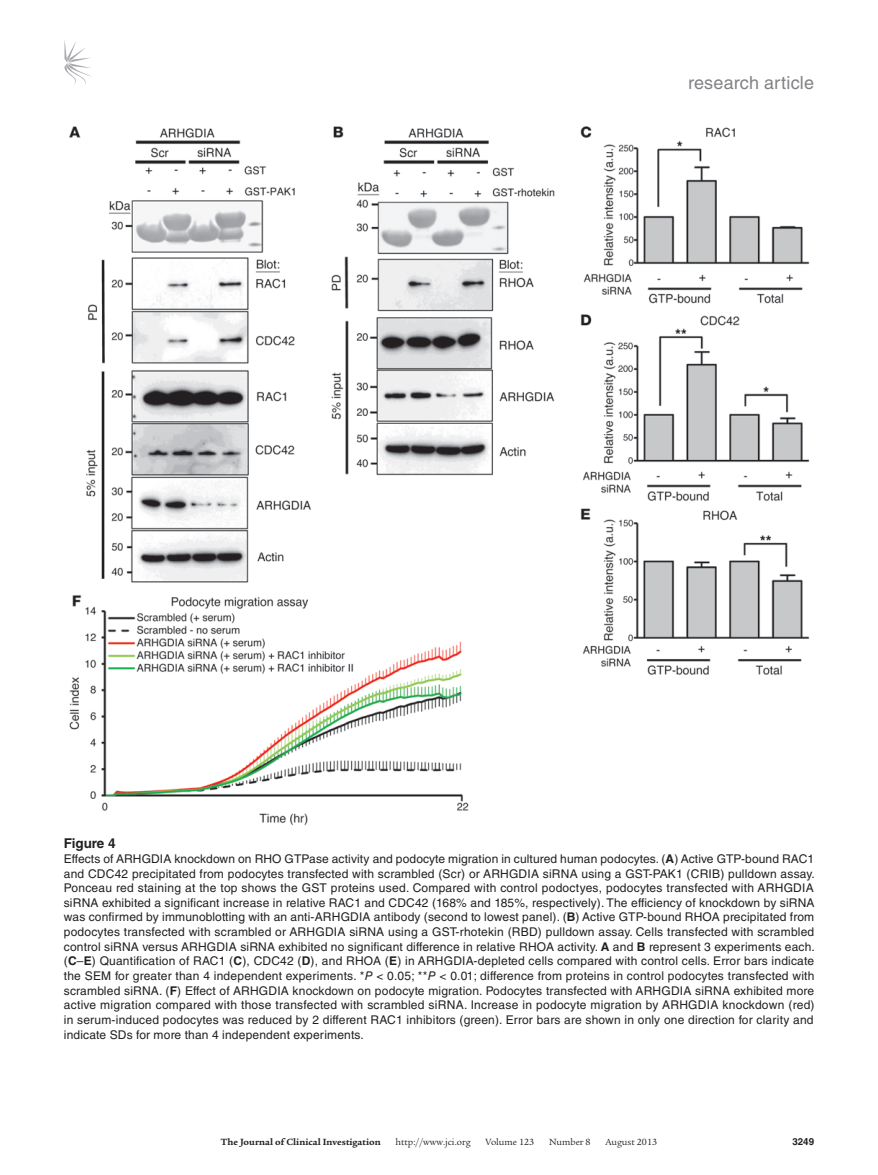
<style>
.page{position:relative;width:878px;height:1175px;background:#fff}
.page>*{position:absolute;margin:0;border:0;box-sizing:border-box;transform-origin:0 0}
.t1{font:18px "Helvetica LT Std";letter-spacing:.01em;color:#808285}
.t2{font:700 13.5px "Helvetica LT Std";color:#231f20}
.t3{font:12px/14.7px "Helvetica LT Std";letter-spacing:.015em;color:#231f20;text-align:justify}
.t4{font:9.75px "Legacy Serif Std";color:#231f20}
.t5{font:700 9.75px "Legacy Serif Std";color:#231f20}
.t6{font:700 9.75px "Helvetica LT Std";color:#231f20}
.s1{font-weight:700}
.s2{font-style:italic}
</style>
<div class="page">
<svg style="left:64px;top:40px;width:27px;height:45px"></svg>
<img style="left:69px;top:126px;width:741px;height:700px">
<h1 class="t1" style="left:688px;top:73px;width:127px">research article</h1>
<p class="t2" style="left:64px;top:835px;width:53px">Figure 4</p>
<p class="t3" style="left:64px;top:851px;width:752px">Effects of ARHGDIA knockdown on RHO GTPase activity and podocyte migration in cultured human podocytes. (<span class="s1">A</span>) Active GTP-bound RAC1 and CDC42 precipitated from podocytes transfected with scrambled (Scr) or ARHGDIA siRNA using a GST-PAK1 (CRIB) pulldown assay.<br>Ponceau red staining at the top shows the GST proteins used. Compared with control podoctyes, podocytes transfected with ARHGDIA siRNA exhibited a significant increase in relative RAC1 and CDC42 (168% and 185%, respectively). The efficiency of knockdown by siRNA was confirmed by immunoblotting with an anti-ARHGDIA antibody (second to lowest panel). (<span class="s1">B</span>) Active GTP-bound RHOA precipitated from podocytes transfected with scrambled or ARHGDIA siRNA using a GST-rhotekin (RBD) pulldown assay. Cells transfected with scrambled control siRNA versus ARHGDIA siRNA exhibited no significant difference in relative RHOA activity. <span class="s1">A</span> and <span class="s1">B</span> represent 3 experiments each. (<span class="s1">C</span>–<span class="s1">E</span>) Quantification of RAC1 (<span class="s1">C</span>), CDC42 (<span class="s1">D</span>), and RHOA (<span class="s1">E</span>) in ARHGDIA-depleted cells compared with control cells. Error bars indicate the SEM for greater than 4 independent experiments. *<span class="s2">P</span> &lt; 0.05; **<span class="s2">P</span> &lt; 0.01; difference from proteins in control podocytes transfected with scrambled siRNA. (<span class="s1">F</span>) Effect of ARHGDIA knockdown on podocyte migration. Podocytes transfected with ARHGDIA siRNA exhibited more active migration compared with those transfected with scrambled siRNA. Increase in podocyte migration by ARHGDIA knockdown (red) in serum-induced podocytes was reduced by 2 different RAC1 inhibitors (green). Error bars are shown in only one direction for clarity and indicate SDs for more than 4 independent experiments.</p>
<p class="t5" style="left:221px;top:1135px;width:161px">The Journal of Clinical Investigation</p>
<p class="t4" style="left:395px;top:1136px;width:77px">http://www.jci.org</p>
<p class="t4" style="left:485px;top:1136px;width:50px">Volume 123</p>
<p class="t4" style="left:549px;top:1136px;width:43px">Number 8</p>
<p class="t4" style="left:605px;top:1136px;width:53px">August 2013</p>
<p class="t6" style="left:792px;top:1135px;width:23px">3249</p>
</div>
